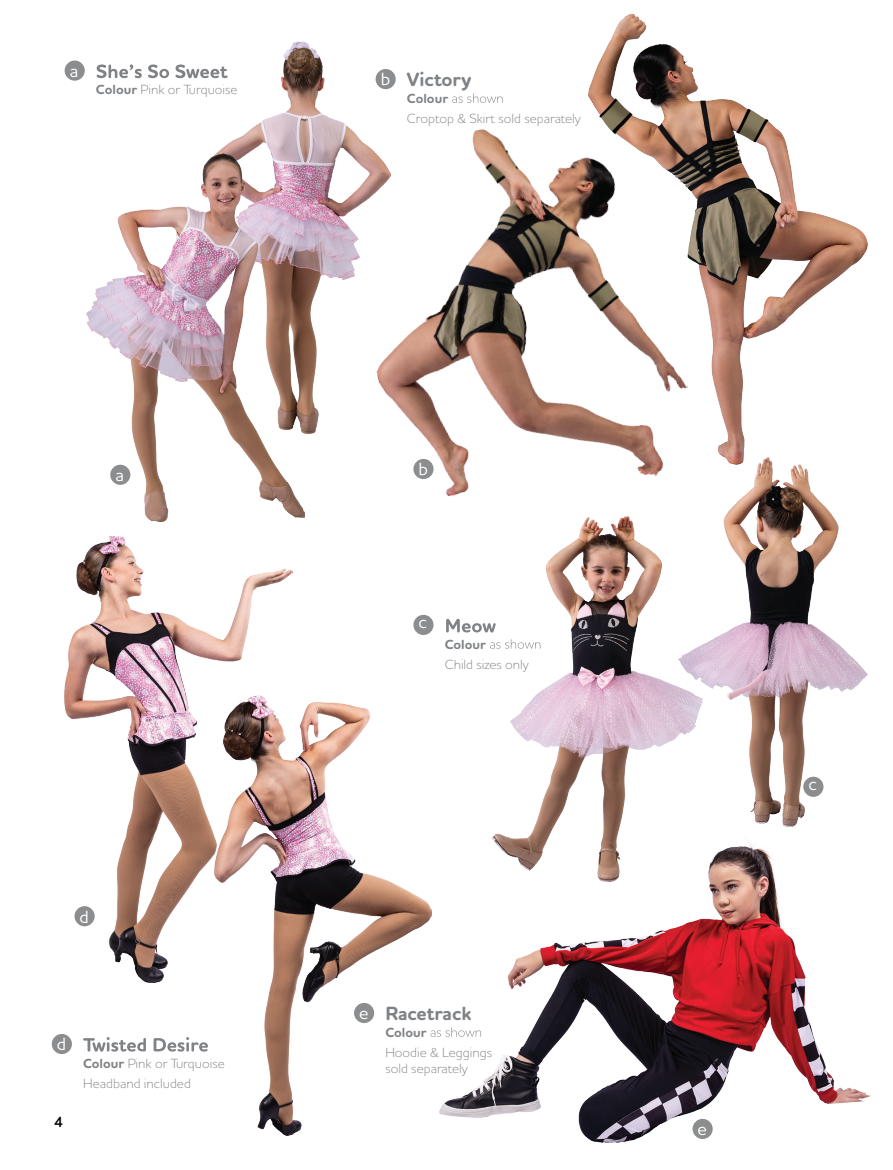
<style>
.page{position:relative;width:893px;height:1170px;background:#fff}
.page>*{position:absolute;margin:0;border:0;box-sizing:border-box;transform-origin:0 0}
.t1{font:700 19.5px "Houschka Rounded";color:#808385}
.t2{font:500 18px "Houschka Rounded";color:#fff}
.t3{font:600 15px "Houschka Rounded";color:#000}
.t4{font:300 13.5px/20.5px "Houschka Rounded";color:#808385}
.t5{font:700 13.5px "Houschka Rounded";color:#808385}
.s1{font-weight:700}
</style>
<div class="page">
<img style="left:439px;top:837px;width:432px;height:305px">
<img style="left:214px;top:41px;width:176px;height:392px">
<img style="left:86px;top:153px;width:219px;height:368px">
<div style="left:110px;top:464px;width:20px;height:21px;background:#8b8d8f;border-radius:50%"></div>
<svg style="left:97px;top:64px;width:131px;height:14px"></svg>
<div style="left:65px;top:60px;width:20px;height:21px;background:#8b8d8f;border-radius:50%"></div>
<img style="left:588px;top:14px;width:280px;height:443px">
<img style="left:335px;top:100px;width:368px;height:396px">
<div style="left:413px;top:459px;width:21px;height:20px;background:#8b8d8f;border-radius:50%"></div>
<svg style="left:452px;top:93px;width:51px;height:10px"></svg>
<div style="left:376px;top:69px;width:20px;height:20px;background:#8b8d8f;border-radius:50%"></div>
<img style="left:65px;top:536px;width:228px;height:446px">
<img style="left:215px;top:695px;width:217px;height:440px">
<div style="left:75px;top:906px;width:20px;height:20px;background:#8b8d8f;border-radius:50%"></div>
<svg style="left:83px;top:1037px;width:125px;height:14px"></svg>
<div style="left:52px;top:1033px;width:20px;height:20px;background:#8b8d8f;border-radius:50%"></div>
<img style="left:678px;top:457px;width:190px;height:369px">
<img style="left:493px;top:516px;width:210px;height:365px">
<div style="left:803px;top:776px;width:20px;height:20px;background:#8b8d8f;border-radius:50%"></div>
<svg style="left:446px;top:618px;width:50px;height:14px"></svg>
<svg style="left:490px;top:639px;width:50px;height:9px"></svg>
<div style="left:413px;top:614px;width:21px;height:21px;background:#8b8d8f;border-radius:50%"></div>
<div style="left:692px;top:1118px;width:21px;height:20px;background:#8b8d8f;border-radius:50%"></div>
<svg style="left:431px;top:1027px;width:50px;height:9px"></svg>
<div style="left:354px;top:1002px;width:20px;height:20px;background:#8b8d8f;border-radius:50%"></div>
<h2 class="t2" style="left:70px;top:59px;width:10px">a</h2>
<p class="t4" style="left:96px;top:79px;width:143px"><span class="s1">Colour</span> Pink or Turquoise</p>
<h2 class="t2" style="left:381px;top:67px;width:11px">b</h2>
<h1 class="t1" style="left:407px;top:67px;width:66px">Victory</h1>
<p class="t5" style="left:407px;top:89px;width:43px">Colour</p>
<p class="t4" style="left:407px;top:108px;width:175px">Croptop &amp; Skirt sold separately</p>
<h2 class="t2" style="left:115px;top:463px;width:10px">a</h2>
<h2 class="t2" style="left:80px;top:904px;width:11px">d</h2>
<h2 class="t2" style="left:57px;top:1032px;width:11px">d</h2>
<p class="t3" style="left:54px;top:1112px;width:10px">4</p>
<p class="t4" style="left:83px;top:1052px;width:143px"><span class="s1">Colour</span> Pink or Turquoise<br>Headband included</p>
<h2 class="t2" style="left:418px;top:457px;width:11px">b</h2>
<h2 class="t2" style="left:418px;top:610px;width:10px">c</h2>
<p class="t5" style="left:445px;top:635px;width:43px">Colour</p>
<p class="t4" style="left:445px;top:653px;width:86px">Child sizes only</p>
<h2 class="t2" style="left:359px;top:1001px;width:11px">e</h2>
<h1 class="t1" style="left:385px;top:1001px;width:87px">Racetrack</h1>
<p class="t5" style="left:385px;top:1023px;width:43px">Colour</p>
<p class="t4" style="left:385px;top:1043px;width:108px;line-height:16.2px">Hoodie &amp; Leggings sold separately</p>
<h2 class="t2" style="left:808px;top:772px;width:10px">c</h2>
<h2 class="t2" style="left:698px;top:1117px;width:11px">e</h2>
</div>
